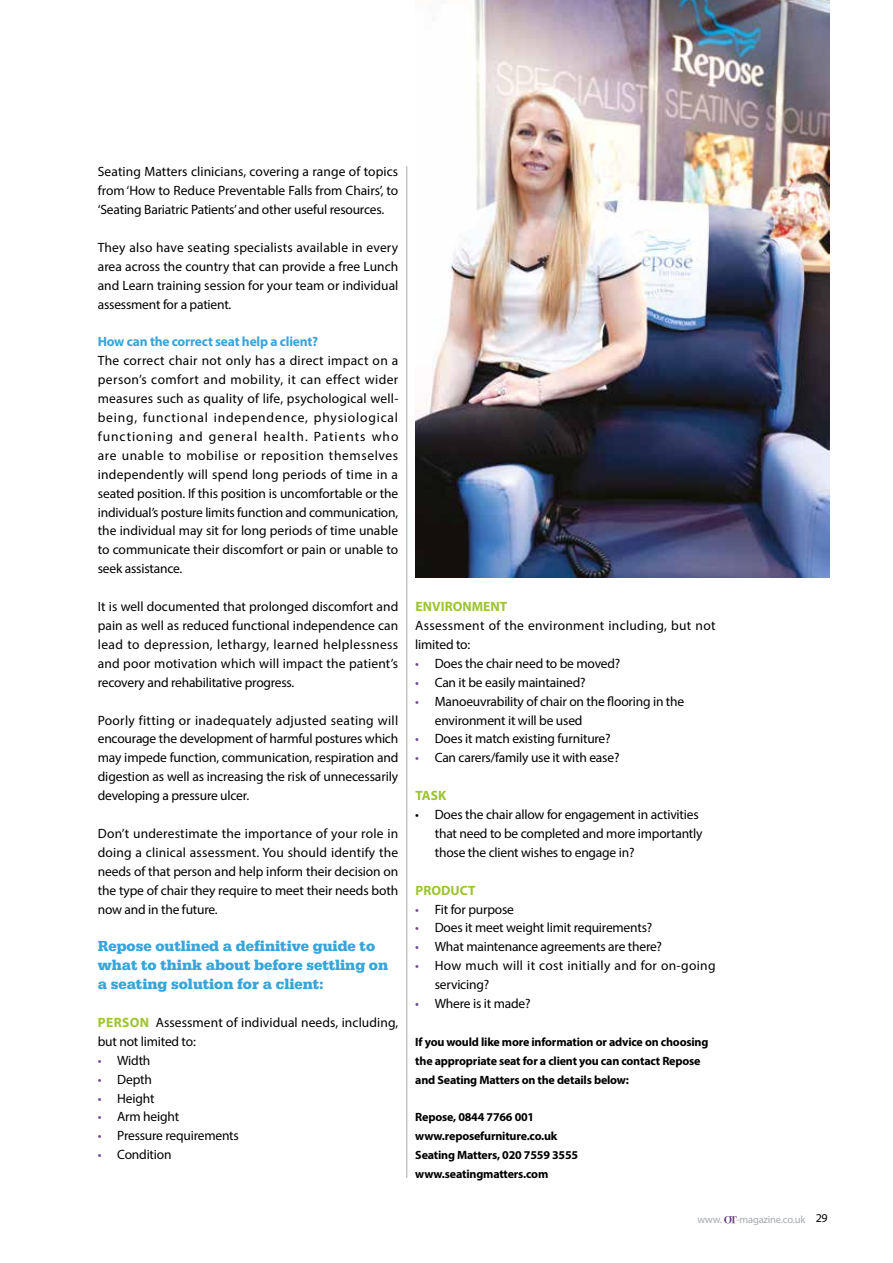
<style>
.page{position:relative;width:893px;height:1263px;background:#fff}
.page>*{position:absolute;margin:0;border:0;box-sizing:border-box;transform-origin:0 0}
.t1{font:700 15px/18.9px "URW Egyptienne T";color:#36a5da}
.t2{font:13.5px/18.9px "Myriad Pro";letter-spacing:-.015em;color:#000;text-align:justify}
.t3{font:13.5px/18.9px "Myriad Pro";letter-spacing:.005em;color:#000}
.t4{font:13.5px/18.9px "Myriad Pro";letter-spacing:.025em;color:#000}
.t5{font:13.5px/18.9px "Myriad Pro";letter-spacing:.02em;color:#000}
.t6{font:700 13.5px "Myriad Pro";letter-spacing:-.015em;color:#36a5da}
.t7{font:700 13.5px "Myriad Pro";letter-spacing:.005em;color:#9dc431}
.t8{font:700 12px/18.9px "Myriad Pro";letter-spacing:-.015em;color:#000}
.t9{font:10.5px "Myriad Pro";letter-spacing:-.015em;color:#a5a9ae}
.s1{font-weight:700;color:#9dc431}
.s2{color:#6f458b}
.s3{font-size:12px;color:#000}
</style>
<div class="page">
<svg style="left:724px;top:1216px;width:13px;height:7px"></svg>
<hr style="left:407px;top:166px;width:1px;height:1012px;background:#a5a9ae">
<img style="left:415px;top:0;width:414px;height:577px">
<p class="t2" style="left:98px;top:162px;width:302px">Seating Matters clinicians, covering a range of topics from ‘How to Reduce Preventable Falls from Chairs’, to ‘Seating Bariatric Patients’ and other useful resources.</p>
<p class="t2" style="left:98px;top:238px;width:302px">They also have seating specialists available in every area across the country that can provide a free Lunch and Learn training session for your team or individual assessment for a patient.</p>
<p class="t6" style="left:98px;top:333px;width:222px">How can the correct seat help a client?</p>
<p class="t2" style="left:98px;top:351px;width:302px">The correct chair not only has a direct impact on a person’s comfort and mobility, it can effect wider measures such as quality of life, psychological well&shy;being, functional independence, physiological functioning and general health. Patients who are unable to mobilise or reposition themselves independently will spend long periods of time in a seated position. If this position is uncomfortable or the individual’s posture limits function and communication, the individual may sit for long periods of time unable to communicate their discomfort or pain or unable to seek assistance.</p>
<p class="t2" style="left:98px;top:597px;width:302px">It is well documented that prolonged discomfort and pain as well as reduced functional independence can lead to depression, lethargy, learned helplessness and poor motivation which will impact the patient’s recovery and rehabilitative progress.</p>
<p class="t2" style="left:98px;top:710px;width:302px">Poorly fitting or inadequately adjusted seating will encourage the development of harmful postures which may impede function, communication, respiration and digestion as well as increasing the risk of unnecessarily developing a pressure ulcer.</p>
<p class="t2" style="left:98px;top:824px;width:302px">Don’t underestimate the importance of your role in doing a clinical assessment. You should identify the needs of that person and help inform their decision on the type of chair they require to meet their needs both now and in the future.</p>
<p class="t1" style="left:98px;top:937px;width:292px">Repose outlined a definitive guide to what to think about before settling on a seating solution for a client:</p>
<p class="t3" style="left:98px;top:1013px;width:302px"><span class="s1">PERSON</span> Assessment of individual needs, including, but not limited to:</p>
<p class="t2" style="left:98px;top:1050px;width:54px"><span class="s2">•</span> Width</p>
<p class="t2" style="left:98px;top:1069px;width:56px"><span class="s2">•</span> Depth</p>
<p class="t2" style="left:98px;top:1088px;width:58px"><span class="s2">•</span> Height</p>
<p class="t2" style="left:98px;top:1107px;width:83px"><span class="s2">•</span> Arm height</p>
<p class="t2" style="left:98px;top:1126px;width:143px"><span class="s2">•</span> Pressure requirements</p>
<p class="t2" style="left:98px;top:1145px;width:75px"><span class="s2">•</span> Condition</p>
<p class="t7" style="left:415px;top:598px;width:93px">ENVIRONMENT</p>
<p class="t4" style="left:415px;top:616px;width:302px">Assessment of the environment including, but not limited to:</p>
<p class="t2" style="left:415px;top:654px;width:206px"><span class="s2">•</span> Does the chair need to be moved?</p>
<p class="t2" style="left:415px;top:672px;width:172px"><span class="s2">•</span> Can it be easily maintained?</p>
<p class="t2" style="left:435px;top:691px;width:251px;text-indent:-19px"><span class="s2">•</span> Manoeuvrability of chair on the flooring in the environment it will be used</p>
<p class="t2" style="left:415px;top:729px;width:197px"><span class="s2">•</span> Does it match existing furniture?</p>
<p class="t2" style="left:415px;top:748px;width:206px"><span class="s2">•</span> Can carers/family use it with ease?</p>
<p class="t7" style="left:415px;top:787px;width:33px">TASK</p>
<p class="t2" style="left:435px;top:805px;width:269px;text-align:left;text-indent:-19px">• Does the chair allow for engagement in activities that need to be completed and more importantly those the client wishes to engage in?</p>
<p class="t7" style="left:415px;top:881px;width:62px">PRODUCT</p>
<p class="t2" style="left:415px;top:899px;width:100px"><span class="s2">•</span> Fit for purpose</p>
<p class="t2" style="left:415px;top:918px;width:239px"><span class="s2">•</span> Does it meet weight limit requirements?</p>
<p class="t2" style="left:415px;top:937px;width:248px"><span class="s2">•</span> What maintenance agreements are there?</p>
<p class="t5" style="left:435px;top:956px;width:282px;text-indent:-19px"><span class="s2">•</span> How much will it cost initially and for on-going servicing?</p>
<p class="t2" style="left:415px;top:994px;width:117px"><span class="s2">•</span> Where is it made?</p>
<p class="t8" style="left:415px;top:1032px;width:295px">If you would like more information or advice on choosing the appropriate seat for a client you can contact Repose and Seating Matters on the details below:</p>
<p class="t8" style="left:415px;top:1107px;width:164px">Repose, 0844 7766 001 www.reposefurniture.co.uk<br>Seating Matters, 020 7559 3555 www.seatingmatters.com</p>
<p class="t9" style="left:697px;top:1213px;width:26px">www.</p>
<p class="t9" style="left:736px;top:1213px;width:93px">-magazine.co.uk <span class="s3">29</span></p>
</div>
